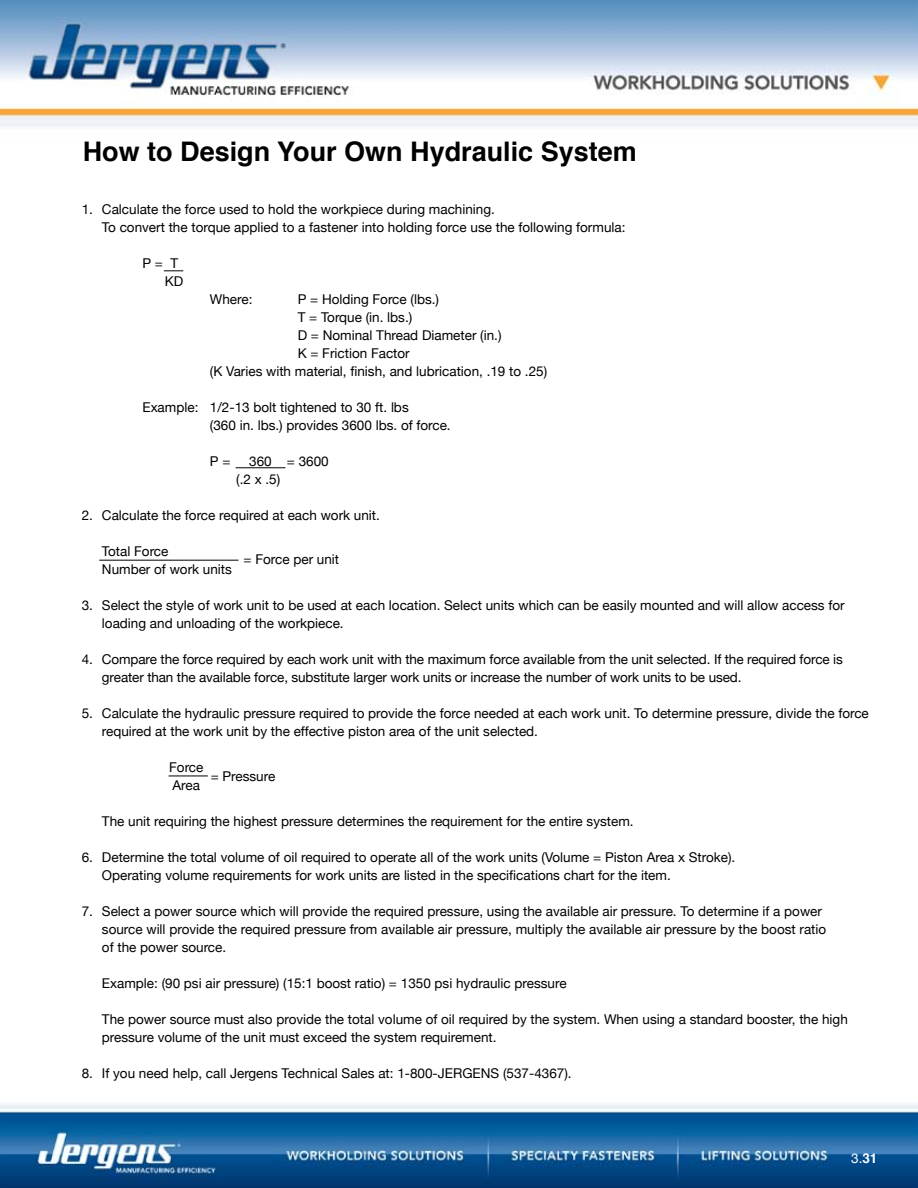
<style>
.page{position:relative;width:918px;height:1188px;background:#fff}
.page>*{position:absolute;margin:0;border:0;box-sizing:border-box;transform-origin:0 0}
.t1{font:700 27px "Helvetica";color:#000}
.t2{font:13.5px/18px "Helvetica Neue";color:#000}
.t3{font:13.5px "Helvetica Neue";color:#fff}
.s1{font-family:"Helvetica";font-weight:700}
</style>
<div class="page">
<img style="left:0;top:1104px;width:918px;height:84px">
<img style="left:0;top:0;width:918px;height:127px">
<hr style="left:236px;top:467px;width:49px;height:1px;background:#000">
<svg style="left:164px;top:270px;width:19px;height:1px"></svg>
<hr style="left:99px;top:560px;width:139px;height:1px;background:#000">
<hr style="left:169px;top:776px;width:39px;height:1px;background:#000">
<h1 class="t1" style="left:83px;top:130px;width:556px">How to Design Your Own Hydraulic System</h1>
<p class="t2" style="left:102px;top:200px;width:525px;text-indent:-20px">1. Calculate the force used to hold the workpiece during machining.<br>To convert the torque applied to a fastener into holding force use the following formula:</p>
<p class="t2" style="left:165px;top:254px;width:20px;text-indent:-23px">P = T<br>KD</p>
<p class="t2" style="left:210px;top:290px;width:44px">Where:</p>
<p class="t2" style="left:298px;top:290px;width:143px">P = Holding Force (lbs.)</p>
<p class="t2" style="left:298px;top:308px;width:116px">T = Torque (in. lbs.)</p>
<p class="t2" style="left:298px;top:326px;width:205px">D = Nominal Thread Diameter (in.)</p>
<p class="t2" style="left:298px;top:344px;width:114px">K = Friction Factor</p>
<p class="t2" style="left:210px;top:362px;width:339px">(K Varies with material, finish, and lubrication, .19 to .25)</p>
<p class="t2" style="left:210px;top:398px;width:242px;text-indent:-68px">Example: 1/2-13 bolt tightened to 30 ft. lbs<br>(360 in. lbs.) provides 3600 lbs. of force.</p>
<p class="t2" style="left:210px;top:452px;width:22px">P =</p>
<p class="t2" style="left:236px;top:452px;width:94px;text-indent:13px">360 = 3600 (.2 x .5)</p>
<p class="t2" style="left:82px;top:506px;width:300px">2. Calculate the force required at each work unit.</p>
<p class="t2" style="left:102px;top:542px;width:132px">Total Force<br>Number of work units</p>
<p class="t2" style="left:102px;top:596px;width:744px;text-indent:-20px">3. Select the style of work unit to be used at each location. Select units which can be easily mounted and will allow access for loading and unloading of the workpiece.</p>
<p class="t2" style="left:102px;top:650px;width:743px;text-indent:-20px">4. Compare the force required by each work unit with the maximum force available from the unit selected. If the required force is greater than the available force, substitute larger work units or increase the number of work units to be used.</p>
<p class="t2" style="left:102px;top:704px;width:768px;text-indent:-20px">5. Calculate the hydraulic pressure required to provide the force needed at each work unit. To determine pressure, divide the force required at the work unit by the effective piston area of the unit selected.</p>
<p class="t2" style="left:169px;top:758px;width:36px">Force<br>Area</p>
<p class="t2" style="left:102px;top:812px;width:533px">The unit requiring the highest pressure determines the requirement for the entire system.</p>
<p class="t2" style="left:102px;top:848px;width:635px;text-indent:-20px">6. Determine the total volume of oil required to operate all of the work units (Volume = Piston Area x Stroke).<br>Operating volume requirements for work units are listed in the specifications chart for the item.</p>
<p class="t2" style="left:102px;top:902px;width:726px;text-indent:-20px">7. Select a power source which will provide the required pressure, using the available air pressure. To determine if a power source will provide the required pressure from available air pressure, multiply the available air pressure by the boost ratio of the power source.</p>
<p class="t2" style="left:102px;top:974px;width:466px">Example: (90 psi air pressure) (15:1 boost ratio) = 1350 psi hydraulic pressure</p>
<p class="t2" style="left:102px;top:1010px;width:747px">The power source must also provide the total volume of oil required by the system. When using a standard booster, the high pressure volume of the unit must exceed the system requirement.</p>
<p class="t2" style="left:82px;top:1064px;width:491px">8. If you need help, call Jergens Technical Sales at: 1-800-JERGENS (537-4367).</p>
<p class="t2" style="left:244px;top:550px;width:97px">= Force per unit</p>
<p class="t2" style="left:211px;top:767px;width:66px">= Pressure</p>
<p class="t3" style="left:851px;top:1150px;width:28px">3.<span class="s1">31</span></p>
</div>
